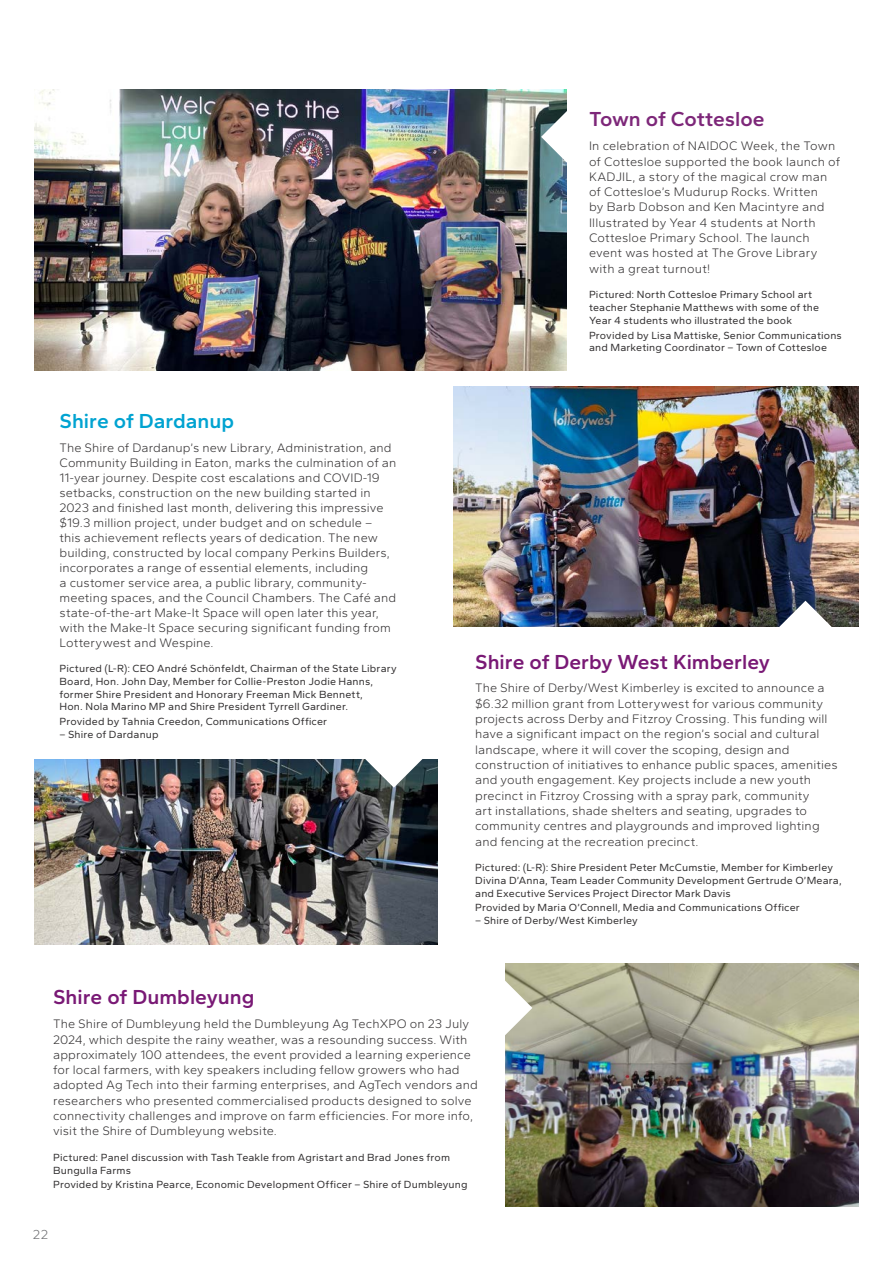
<style>
.page{position:relative;width:893px;height:1263px;background:#fff}
.page>*{position:absolute;margin:0;border:0;box-sizing:border-box;transform-origin:0 0}
.t1{font:600 21px "Gantari";color:#791975}
.t2{font:600 21px "Gantari";letter-spacing:-.005em;color:#7d2779}
.t3{font:600 21px "Gantari";color:#00a3d1}
.t4{font:300 13.5px "Gantari";color:#6d6e71}
.t5{font:300 12.75px/15.3px "Gantari";letter-spacing:.005em;color:#333132}
.t6{font:10.8px/12.8px "Gantari";letter-spacing:.015em;color:#333132}
</style>
<div class="page">
<img style="left:34px;top:90px;width:533px;height:280px">
<svg style="left:541px;top:108px;width:26px;height:58px"></svg>
<img style="left:506px;top:963px;width:353px;height:244px">
<svg style="left:505px;top:979px;width:27px;height:58px"></svg>
<img style="left:34px;top:759px;width:404px;height:185px">
<svg style="left:365px;top:759px;width:58px;height:29px"></svg>
<img style="left:454px;top:386px;width:405px;height:241px">
<svg style="left:776px;top:601px;width:58px;height:26px"></svg>
<h1 class="t3" style="left:60px;top:408px;width:176px">Shire of Dardanup</h1>
<p class="t5" style="left:60px;top:440px;width:338px">The Shire of Dardanup’s new Library, Administration, and Community Building in Eaton, marks the culmination of an 11-year journey. Despite cost escalations and COVID-19 setbacks, construction on the new building started in 2023 and finished last month, delivering this impressive $19.3 million project, under budget and on schedule – this achievement reflects years of dedication. The new building, constructed by local company Perkins Builders, incorporates a range of essential elements, including<br>a customer service area, a public library, community&shy;meeting spaces, and the Council Chambers. The Café and state-of-the-art Make-It Space will open later this year, with the Make-It Space securing significant funding from Lotterywest and Wespine.</p>
<p class="t6" style="left:60px;top:662px;width:339px">Pictured (L-R): CEO André Schönfeldt, Chairman of the State Library Board, Hon. John Day, Member for Collie-Preston Jodie Hanns, former Shire President and Honorary Freeman Mick Bennett,<br>Hon. Nola Marino MP and Shire President Tyrrell Gardiner.</p>
<p class="t6" style="left:60px;top:715px;width:269px">Provided by Tahnia Creedon, Communications Officer</p>
<p class="t6" style="left:60px;top:728px;width:101px">– Shire of Dardanup</p>
<h1 class="t2" style="left:589px;top:106px;width:177px">Town of Cottesloe</h1>
<p class="t5" style="left:589px;top:138px;width:253px">In celebration of NAIDOC Week, the Town of Cottesloe supported the book launch of KADJIL, a story of the magical crow man of Cottesloe’s Mudurup Rocks. Written<br>by Barb Dobson and Ken Macintyre and Illustrated by Year 4 students at North Cottesloe Primary School. The launch event was hosted at The Grove Library with a great turnout!</p>
<p class="t6" style="left:589px;top:288px;width:232px">Pictured: North Cottesloe Primary School art teacher Stephanie Matthews with some of the<br>Year 4 students who illustrated the book</p>
<p class="t6" style="left:589px;top:328px;width:254px">Provided by Lisa Mattiske, Senior Communications and Marketing Coordinator – Town of Cottesloe</p>
<h1 class="t1" style="left:475px;top:648px;width:296px">Shire of Derby West Kimberley</h1>
<p class="t5" style="left:475px;top:680px;width:364px">The Shire of Derby/West Kimberley is excited to announce a $6.32 million grant from Lotterywest for various community projects across Derby and Fitzroy Crossing. This funding will have a significant impact on the region’s social and cultural landscape, where it will cover the scoping, design and construction of initiatives to enhance public spaces, amenities and youth engagement. Key projects include a new youth precinct in Fitzroy Crossing with a spray park, community<br>art installations, shade shelters and seating, upgrades to community centres and playgrounds and improved lighting and fencing at the recreation precinct.</p>
<p class="t6" style="left:475px;top:861px;width:368px">Pictured: (L-R): Shire President Peter McCumstie, Member for Kimberley<br>Divina D’Anna, Team Leader Community Development Gertrude O’Meara, and Executive Services Project Director Mark Davis</p>
<p class="t6" style="left:475px;top:901px;width:326px">Provided by Maria O’Connell, Media and Communications Officer</p>
<p class="t6" style="left:475px;top:914px;width:164px">– Shire of Derby/West Kimberley</p>
<h1 class="t1" style="left:53px;top:984px;width:203px">Shire of Dumbleyung</h1>
<p class="t5" style="left:53px;top:1016px;width:426px">The Shire of Dumbleyung held the Dumbleyung Ag TechXPO on 23 July 2024, which despite the rainy weather, was a resounding success. With approximately 100 attendees, the event provided a learning experience for local farmers, with key speakers including fellow growers who had adopted Ag Tech into their farming enterprises, and AgTech vendors and researchers who presented commercialised products designed to solve connectivity challenges and improve on farm efficiencies. For more info, visit the Shire of Dumbleyung website.</p>
<p class="t6" style="left:53px;top:1150px;width:398px">Pictured: Panel discussion with Tash Teakle from Agristart and Brad Jones from<br>Bungulla Farms</p>
<p class="t6" style="left:53px;top:1178px;width:416px">Provided by Kristina Pearce, Economic Development Officer – Shire of Dumbleyung</p>
<p class="t4" style="left:33px;top:1225px;width:17px">22</p>
</div>
